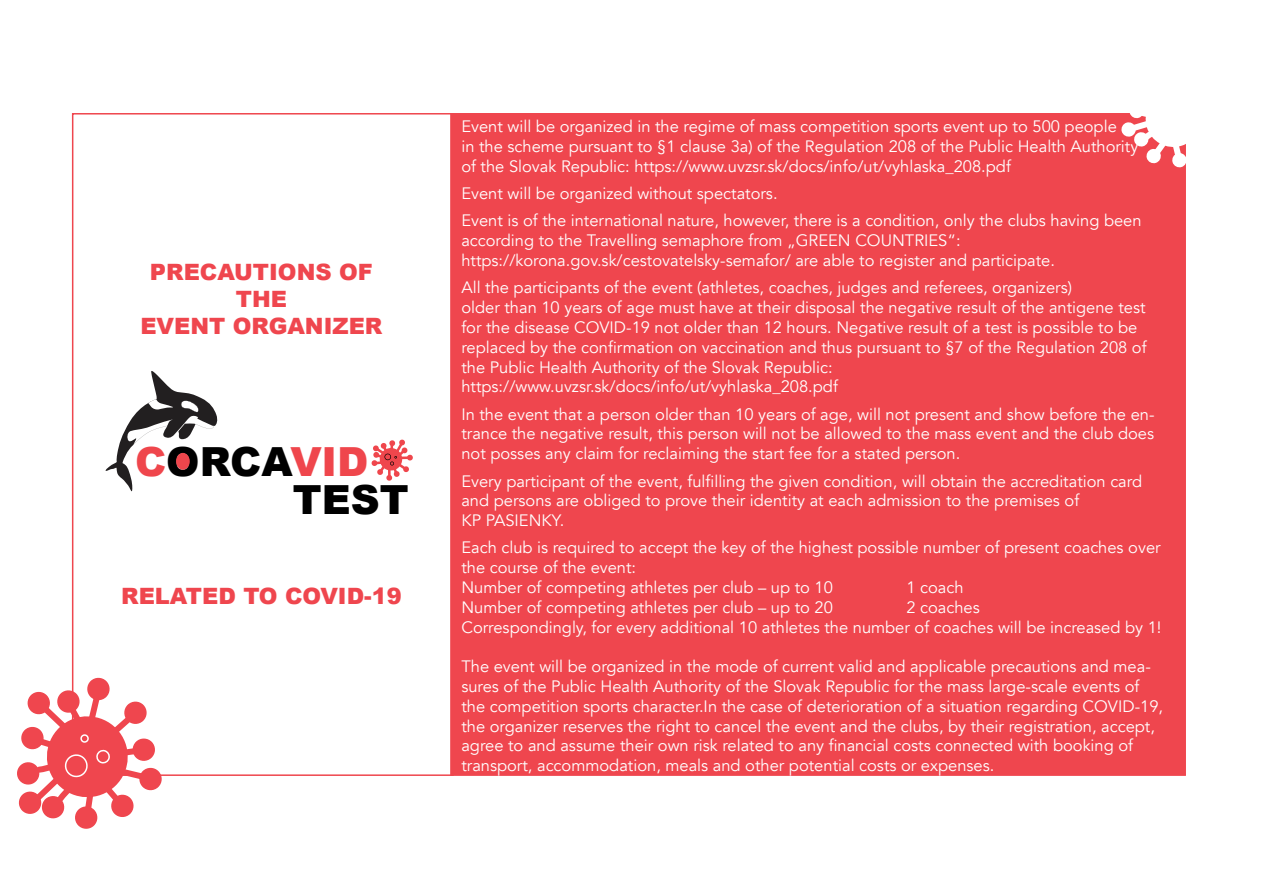
<style>
.page{position:relative;width:1263px;height:893px;background:#fff}
.page>*{position:absolute;margin:0;border:0;box-sizing:border-box;transform-origin:0 0}
.t1{font:900 40.2px/38.5px "Arial";color:#000}
.t2{font:900 22.5px/27px "Arial";color:#ef464e;text-align:center}
.t3{font:16.5px/19.8px "Avenir";color:#fff}
.s1{color:#ef464c}
</style>
<div class="page">
<div style="left:72px;top:113px;width:382px;height:663px;background:#fff;border:2px solid #ef464e"></div>
<svg style="left:17px;top:675px;width:145px;height:154px"></svg>
<div style="left:450px;top:113px;width:736px;height:663px;background:#ef464e;border:2px solid #ef464e"></div>
<svg style="left:1121px;top:113px;width:65px;height:55px"></svg>
<svg style="left:105px;top:371px;width:113px;height:121px"></svg>
<div style="left:176px;top:453px;width:14px;height:17px;background:#ef464c;border-radius:50%"></div>
<svg style="left:371px;top:439px;width:42px;height:42px"></svg>
<h2 class="t2" style="left:140px;top:257px;width:244px">PRECAUTIONS OF<br>THE<br>EVENT ORGANIZER</h2>
<h1 class="t1" style="left:293px;top:441px;width:117px;text-indent:-158px"><span class="s1">C</span>ORCA<span class="s1">VID<br></span>TEST</h1>
<h2 class="t2" style="left:121px;top:581px;width:282px">RELATED TO COVID-19</h2>
<p class="t3" style="left:461px;top:117px;width:678px">Event will be organized in the regime of mass competition sports event up to 500 people<br>in the scheme pursuant to §1 clause 3a) of the Regulation 208 of the Public Health Authority of the Slovak Republic: https://www.uvzsr.sk/docs/info/ut/vyhlaska_208.pdf</p>
<p class="t3" style="left:461px;top:180px;width:682px;line-height:27.3px">Event will be organized without spectators.<br>Event is of the international nature, however, there is a condition, only the clubs having been</p>
<p class="t3" style="left:461px;top:231px;width:595px">according to the Travelling semaphore from „GREEN COUNTRIES“: https://korona.gov.sk/cestovatelsky-semafor/ are able to register and participate.</p>
<p class="t3" style="left:461px;top:278px;width:687px">All the participants of the event (athletes, coaches, judges and referees, organizers)<br>older than 10 years of age must have at their disposal the negative result of the antigene test for the disease COVID-19 not older than 12 hours. Negative result of a test is possible to be replaced by the confirmation on vaccination and thus pursuant to §7 of the Regulation 208 of the Public Health Authority of the Slovak Republic: https://www.uvzsr.sk/docs/info/ut/vyhlaska_208.pdf</p>
<p class="t3" style="left:461px;top:404px;width:695px;text-align:justify">In the event that a person older than 10 years of age, will not present and show before the en&shy;trance the negative result, this person will not be allowed to the mass event and the club does not posses any claim for reclaiming the start fee for a stated person.</p>
<p class="t3" style="left:461px;top:471px;width:682px">Every participant of the event, fulfilling the given condition, will obtain the accreditation card and persons are obliged to prove their identity at each admission to the premises of<br>KP PASIENKY.</p>
<p class="t3" style="left:461px;top:538px;width:701px">Each club is required to accept the key of the highest possible number of present coaches over the course of the event:<br>Number of competing athletes per club – up to 10</p>
<p class="t3" style="left:906px;top:578px;width:59px">1 coach</p>
<p class="t3" style="left:461px;top:598px;width:373px">Number of competing athletes per club – up to 20</p>
<p class="t3" style="left:461px;top:598px;width:702px;text-indent:445px">2 coaches<br>Correspondingly, for every additional 10 athletes the number of coaches will be increased by 1!</p>
<p class="t3" style="left:461px;top:657px;width:703px">The event will be organized in the mode of current valid and applicable precautions and mea&shy;sures of the Public Health Authority of the Slovak Republic for the mass large-scale events of the competition sports character.In the case of deterioration of a situation regarding COVID-19, the organizer reserves the right to cancel the event and the clubs, by their registration, accept, agree to and assume their own risk related to any financial costs connected with booking of transport, accommodation, meals and other potential costs or expenses.</p>
</div>
